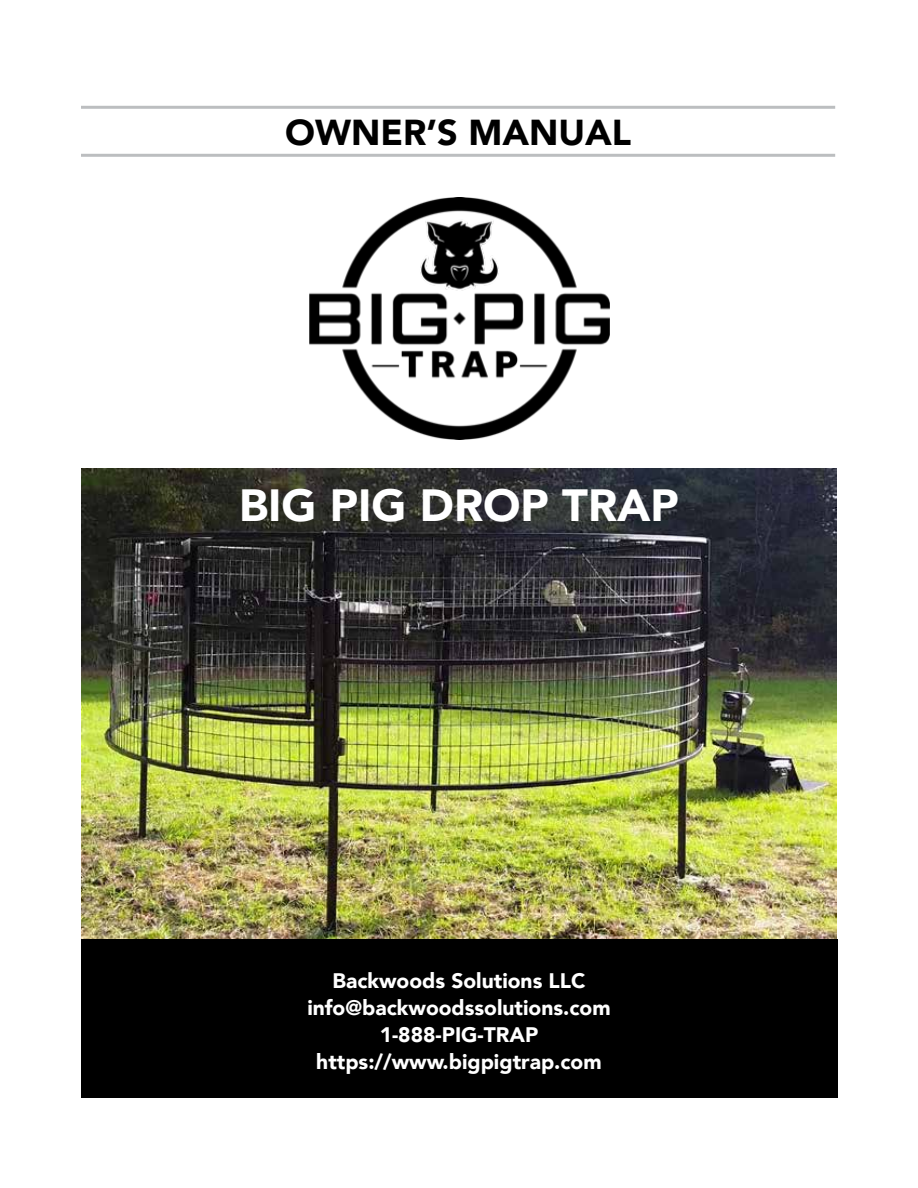
<style>
.page{position:relative;width:918px;height:1188px;background:#fff}
.page>*{position:absolute;margin:0;border:0;box-sizing:border-box;transform-origin:0 0}
.t1{font:900 45px "Avenir";color:#fff}
.t2{font:900 36px "Avenir";color:#000}
.t3{font:900 21px/27px "Avenir";color:#fff;text-align:center}
</style>
<div class="page">
<img style="left:81px;top:469px;width:756px;height:471px">
<hr style="left:81px;top:106px;width:754px;height:3px;background:#bcbec0">
<hr style="left:81px;top:154px;width:754px;height:3px;background:#bcbec0">
<div style="left:81px;top:940px;width:756px;height:158px;background:#000"></div>
<img style="left:309px;top:197px;width:301px;height:243px">
<h2 class="t2" style="left:285px;top:117px;width:347px">OWNER’S MANUAL</h2>
<h1 class="t1" style="left:239px;top:486px;width:441px">BIG PIG DROP TRAP</h1>
<p class="t3" style="left:307px;top:969px;width:305px">Backwoods Solutions LLC info@backwoodssolutions.com<br>1-888-PIG-TRAP https://www.bigpigtrap.com</p>
</div>
